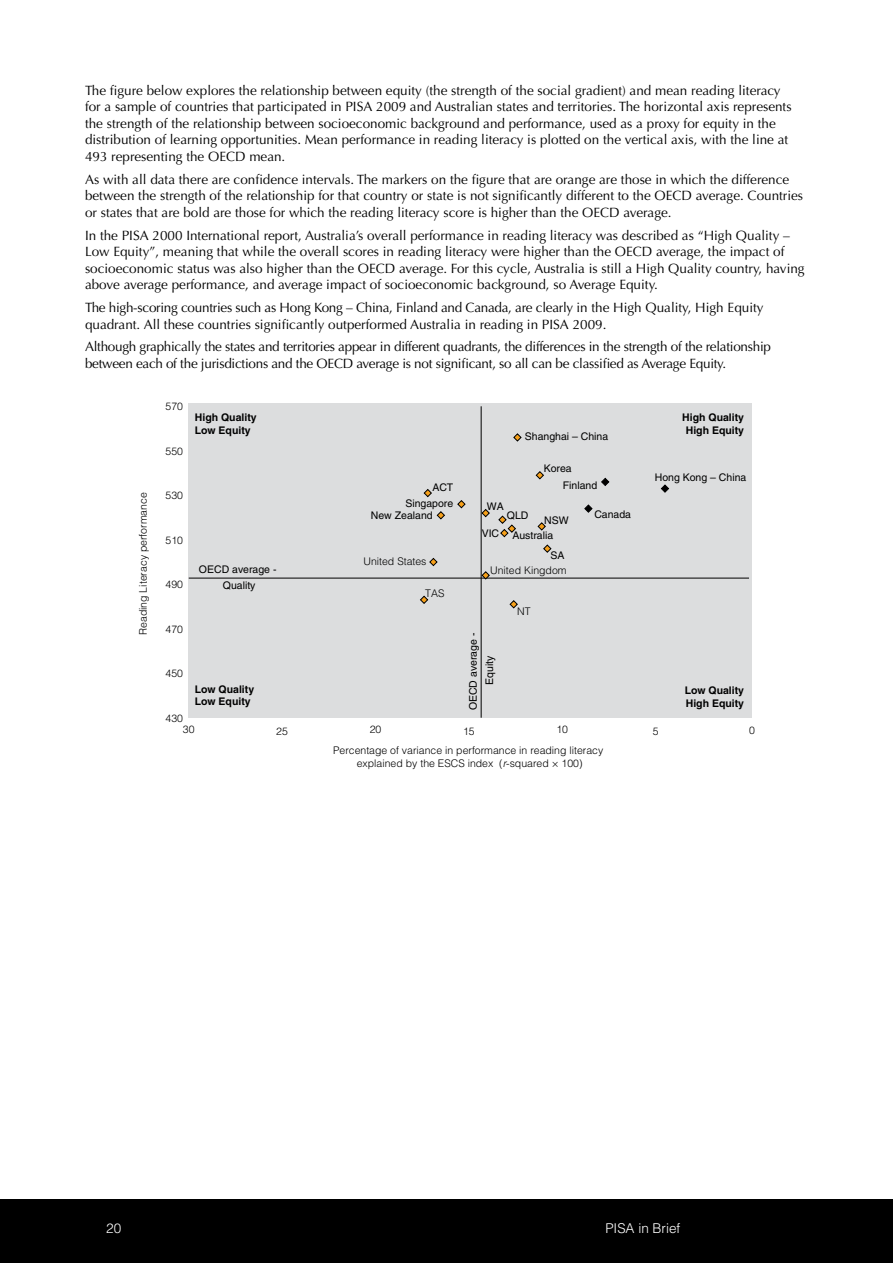
<style>
.page{position:relative;width:893px;height:1263px;background:#fff}
.page>*{position:absolute;margin:0;border:0;box-sizing:border-box;transform-origin:0 0}
.t1{font:13.5px/16.5px "Optima";color:#000}
.t2{font:13.5px/16.5px "Optima";letter-spacing:-.02em;color:#000}
.t3{font:300 13.5px "Helvetica";color:#fff}
.t4{font:300 10.5px/12.6px "Helvetica";color:#000;text-align:center}
.t5{font:10.5px/16.5px "Helvetica";color:#000;text-align:center}
.t6{font:700 10.5px/12.6px "Helvetica";color:#000}
.s1{font-style:italic}
</style>
<div class="page">
<div style="left:0;top:1199px;width:893px;height:64px;background:#000"></div>
<div style="left:188px;top:404px;width:563px;height:314px;background:#dcddde"></div>
<hr style="left:189px;top:578px;width:560px;height:1px;background:#000">
<hr style="left:481px;top:406px;width:1px;height:312px;background:#000">
<svg style="left:423px;top:489px;width:9px;height:9px"></svg>
<svg style="left:537px;top:522px;width:9px;height:9px"></svg>
<svg style="left:543px;top:544px;width:9px;height:9px"></svg>
<svg style="left:481px;top:508px;width:9px;height:10px"></svg>
<svg style="left:420px;top:595px;width:9px;height:9px"></svg>
<svg style="left:509px;top:600px;width:9px;height:9px"></svg>
<svg style="left:481px;top:571px;width:9px;height:9px"></svg>
<svg style="left:457px;top:500px;width:9px;height:9px"></svg>
<svg style="left:601px;top:477px;width:9px;height:9px"></svg>
<svg style="left:584px;top:504px;width:9px;height:9px"></svg>
<svg style="left:535px;top:471px;width:9px;height:9px"></svg>
<svg style="left:660px;top:484px;width:10px;height:9px"></svg>
<svg style="left:429px;top:557px;width:9px;height:10px"></svg>
<svg style="left:436px;top:511px;width:9px;height:9px"></svg>
<svg style="left:513px;top:433px;width:9px;height:9px"></svg>
<svg style="left:498px;top:515px;width:18px;height:23px"></svg>
<p class="t1" style="left:85px;top:82px;width:708px">The figure below explores the relationship between equity (the strength of the social gradient) and mean reading literacy for a sample of countries that participated in PISA 2009 and Australian states and territories. The horizontal axis represents the strength of the relationship between socioeconomic background and performance, used as a proxy for equity in the distribution of learning opportunities. Mean performance in reading literacy is plotted on the vertical axis, with the line at 493 representing the OECD mean.</p>
<p class="t1" style="left:85px;top:171px;width:720px">As with all data there are confidence intervals. The markers on the figure that are orange are those in which the difference between the strength of the relationship for that country or state is not significantly different to the OECD average. Countries or states that are bold are those for which the reading literacy score is higher than the OECD average.</p>
<p class="t1" style="left:85px;top:227px;width:721px">In the PISA 2000 International report, Australia’s overall performance in reading literacy was described as “High Quality – Low Equity”, meaning that while the overall scores in reading literacy were higher than the OECD average, the impact of socioeconomic status was also higher than the OECD average. For this cycle, Australia is still a High Quality country, having above average performance, and average impact of socioeconomic background, so Average Equity.</p>
<p class="t1" style="left:85px;top:299px;width:680px">The high-scoring countries such as Hong Kong – China, Finland and Canada, are clearly in the High Quality, High Equity quadrant. All these countries significantly outperformed Australia in reading in PISA 2009.</p>
<p class="t2" style="left:85px;top:339px;width:687px">Although graphically the states and territories appear in different quadrants, the differences in the strength of the relationship between each of the jurisdictions and the OECD average is not significant, so all can be classified as Average Equity.</p>
<p class="t4" style="left:137px;top:635px;width:144px;rotate:-90deg">Reading Literacy performance</p>
<p class="t4" style="left:166px;top:400px;width:19px">570</p>
<p class="t4" style="left:166px;top:444px;width:19px">550</p>
<p class="t6" style="left:195px;top:411px;width:63px">High Quality<br>Low Equity</p>
<p class="t4" style="left:166px;top:489px;width:19px">530</p>
<p class="t4" style="left:166px;top:533px;width:19px">510</p>
<p class="t4" style="left:166px;top:578px;width:19px">490</p>
<p class="t4" style="left:166px;top:622px;width:19px">470</p>
<p class="t5" style="left:199px;top:561px;width:79px">OECD average -<br>Quality</p>
<p class="t4" style="left:166px;top:667px;width:19px">450</p>
<p class="t4" style="left:166px;top:711px;width:19px">430</p>
<p class="t6" style="left:195px;top:682px;width:61px">Low Quality<br>Low Equity</p>
<p class="t5" style="left:432px;top:479px;width:22px">ACT</p>
<p class="t5" style="left:405px;top:495px;width:49px">Singapore</p>
<p class="t5" style="left:371px;top:507px;width:63px">New Zealand</p>
<p class="t4" style="left:363px;top:555px;width:65px">United States</p>
<p class="t4" style="left:425px;top:587px;width:21px">TAS</p>
<p class="t5" style="left:525px;top:428px;width:85px">Shanghai – China</p>
<p class="t5" style="left:544px;top:460px;width:30px">Korea</p>
<p class="t5" style="left:487px;top:498px;width:18px">WA</p>
<p class="t5" style="left:507px;top:507px;width:23px">QLD</p>
<p class="t5" style="left:563px;top:477px;width:36px">Finland</p>
<p class="t5" style="left:544px;top:512px;width:26px">NSW</p>
<p class="t5" style="left:594px;top:506px;width:38px">Canada</p>
<p class="t5" style="left:482px;top:525px;width:19px">VIC</p>
<p class="t5" style="left:512px;top:527px;width:42px">Australia</p>
<p class="t5" style="left:551px;top:547px;width:16px">SA</p>
<p class="t4" style="left:490px;top:563px;width:78px">United Kingdom</p>
<p class="t5" style="left:465px;top:710px;width:79px;rotate:-90deg">OECD average -<br>Equity</p>
<p class="t4" style="left:517px;top:605px;width:15px">NT</p>
<p class="t6" style="left:682px;top:411px;width:63px;text-align:center">High Quality<br>High Equity</p>
<p class="t5" style="left:655px;top:469px;width:93px">Hong Kong – China</p>
<p class="t6" style="left:685px;top:684px;width:61px">Low Quality<br>High Equity</p>
<p class="t4" style="left:183px;top:723px;width:13px">30</p>
<p class="t4" style="left:276px;top:725px;width:13px">25</p>
<p class="t4" style="left:370px;top:723px;width:13px">20</p>
<p class="t4" style="left:463px;top:725px;width:13px">15</p>
<p class="t4" style="left:556px;top:723px;width:13px">10</p>
<p class="t4" style="left:653px;top:725px;width:7px">5</p>
<p class="t4" style="left:749px;top:724px;width:7px">0</p>
<p class="t4" style="left:333px;top:744px;width:272px">Percentage of variance in performance in reading literacy explained by the ESCS index (<span class="s1">r</span>-squared × 100)</p>
<p class="t3" style="left:106px;top:1220px;width:17px">20</p>
<p class="t3" style="left:605px;top:1220px;width:77px">PISA in Brief</p>
</div>
